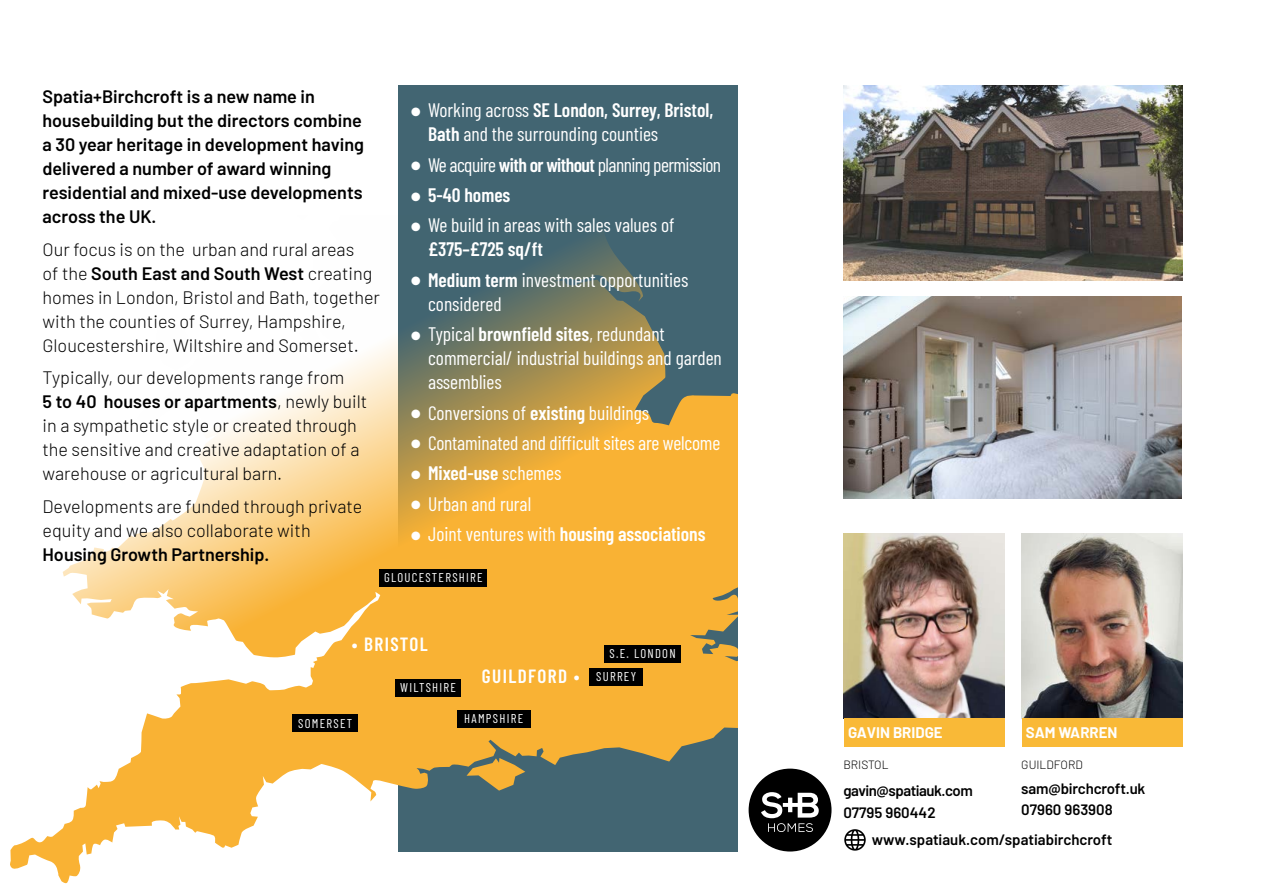
<style>
.page{position:relative;width:1263px;height:893px;background:#fff}
.page>*{position:absolute;margin:0;border:0;box-sizing:border-box;transform-origin:0 0}
.t1{font:19.5px/24px "Barlow Condensed";color:#fff}
.t2{font:600 19.5px "Barlow Condensed";color:#fff}
.t3{font:19.5px "Barlow Condensed";letter-spacing:-.03em;color:#fff}
.t4{font:600 19.2px "Barlow Condensed";letter-spacing:.075em;color:#fff}
.t5{font:300 18px/24px "Barlow";color:#000}
.t6{font:600 18px/24px "Barlow";color:#000}
.t7{font:600 15px/21px "Barlow";color:#000}
.t8{font:600 15px/22.5px "Barlow";letter-spacing:-.03em;color:#000}
.t9{font:700 15px "Barlow";color:#fff}
.t10{font:12.75px/23px "Barlow Condensed";letter-spacing:.1em;color:#fff}
.t11{font:300 12px "Barlow";color:#000}
.s1{font-weight:600}
.s2{font-weight:400}
</style>
<div class="page">
<div style="left:398px;top:85px;width:339px;height:766px;background:#426572"></div>
<svg style="left:10px;top:236px;width:727px;height:648px"></svg>
<img style="left:844px;top:534px;width:161px;height:184px">
<div style="left:844px;top:718px;width:161px;height:28px;background:#f9b937"></div>
<img style="left:1022px;top:534px;width:160px;height:184px">
<div style="left:1022px;top:718px;width:160px;height:28px;background:#f9b937"></div>
<img style="left:843px;top:296px;width:339px;height:203px">
<img style="left:843px;top:85px;width:339px;height:195px">
<div style="left:379px;top:570px;width:108px;height:17px;background:#000"></div>
<div style="left:395px;top:679px;width:66px;height:17px;background:#000"></div>
<div style="left:292px;top:715px;width:66px;height:17px;background:#000"></div>
<svg style="left:844px;top:829px;width:22px;height:22px"></svg>
<div style="left:604px;top:645px;width:77px;height:18px;background:#000"></div>
<div style="left:590px;top:668px;width:53px;height:17px;background:#000"></div>
<div style="left:457px;top:711px;width:73px;height:17px;background:#000"></div>
<div style="left:749px;top:769px;width:82px;height:82px;background:#000;border-radius:50%"></div>
<svg style="left:761px;top:792px;width:58px;height:40px"></svg>
<p class="t6" style="left:43px;top:83px;width:323px">Spatia+Birchcroft is a new name in housebuilding but the directors combine a 30 year heritage in development having delivered a number of award winning residential and mixed-use developments across the UK.</p>
<p class="t5" style="left:43px;top:236px;width:339px">Our focus is on the urban and rural areas<br>of the <span class="s1">South East and South West</span> creating homes in London, Bristol and Bath, together with the counties of Surrey, Hampshire, Gloucestershire, Wiltshire and Somerset.</p>
<p class="t5" style="left:43px;top:364px;width:326px">Typically, our developments range from<br><span class="s1">5 to 40 houses or apartments</span>, newly built in a sympathetic style or created through the sensitive and creative adaptation of a warehouse or agricultural barn.</p>
<p class="t5" style="left:43px;top:493px;width:321px">Developments are funded through private equity and we also collaborate with</p>
<p class="t6" style="left:43px;top:541px;width:228px">Housing Growth Partnership.</p>
<p class="t1" style="left:428px;top:97px;width:287px;text-indent:-17px">● Working across <span class="s1">SE London, Surrey, Bristol,<br>Bath</span> and the surrounding counties</p>
<p class="t3" style="left:411px;top:151px;width:312px">● We acquire <span class="s1">with or without</span> planning permission</p>
<p class="t2" style="left:411px;top:181px;width:101px">● 5-40 homes</p>
<p class="t1" style="left:428px;top:212px;width:248px;text-indent:-17px">● We build in areas with sales values of <span class="s1">£375–£725 sq/ft</span></p>
<p class="t1" style="left:428px;top:266px;width:262px;text-indent:-17px">● <span class="s1">Medium term</span> investment opportunities considered</p>
<p class="t1" style="left:428px;top:321px;width:295px;text-indent:-17px">● Typical <span class="s1">brownfield sites</span>, redundant commercial/ industrial buildings and garden assemblies</p>
<p class="t1" style="left:411px;top:399px;width:239px">● Conversions of <span class="s1">existing</span> buildings</p>
<p class="t1" style="left:411px;top:430px;width:311px">● Contaminated and difficult sites are welcome</p>
<p class="t2" style="left:411px;top:459px;width:152px">● Mixed-use <span class="s2">schemes</span></p>
<p class="t1" style="left:411px;top:490px;width:122px">● Urban and rural</p>
<p class="t2" style="left:411px;top:520px;width:296px">● <span class="s2">Joint ventures with</span> housing associations</p>
<p class="t10" style="left:384px;top:565px;width:100px">GLOUCESTERSHIRE</p>
<p class="t4" style="left:352px;top:631px;width:78px">• BRISTOL</p>
<p class="t10" style="left:298px;top:711px;width:55px">SOMERSET</p>
<p class="t10" style="left:400px;top:675px;width:57px">WILTSHIRE</p>
<p class="t4" style="left:482px;top:662px;width:99px">GUILDFORD •</p>
<p class="t10" style="left:464px;top:706px;width:60px">HAMPSHIRE</p>
<p class="t10" style="left:596px;top:641px;width:81px;text-indent:13px">S.E. LONDON<br>SURREY</p>
<p class="t9" style="left:848px;top:721px;width:96px">GAVIN BRIDGE</p>
<p class="t9" style="left:1026px;top:721px;width:93px">SAM WARREN</p>
<p class="t11" style="left:843px;top:756px;width:47px">BRISTOL</p>
<p class="t8" style="left:843px;top:778px;width:131px">gavin@spatiauk.com<br>07795 960442</p>
<p class="t11" style="left:1021px;top:756px;width:63px">GUILDFORD</p>
<p class="t7" style="left:1021px;top:777px;width:126px">sam@birchcroft.uk<br>07960 963908</p>
<p class="t7" style="left:872px;top:827px;width:242px">www.spatiauk.com/spatiabirchcroft</p>
</div>
